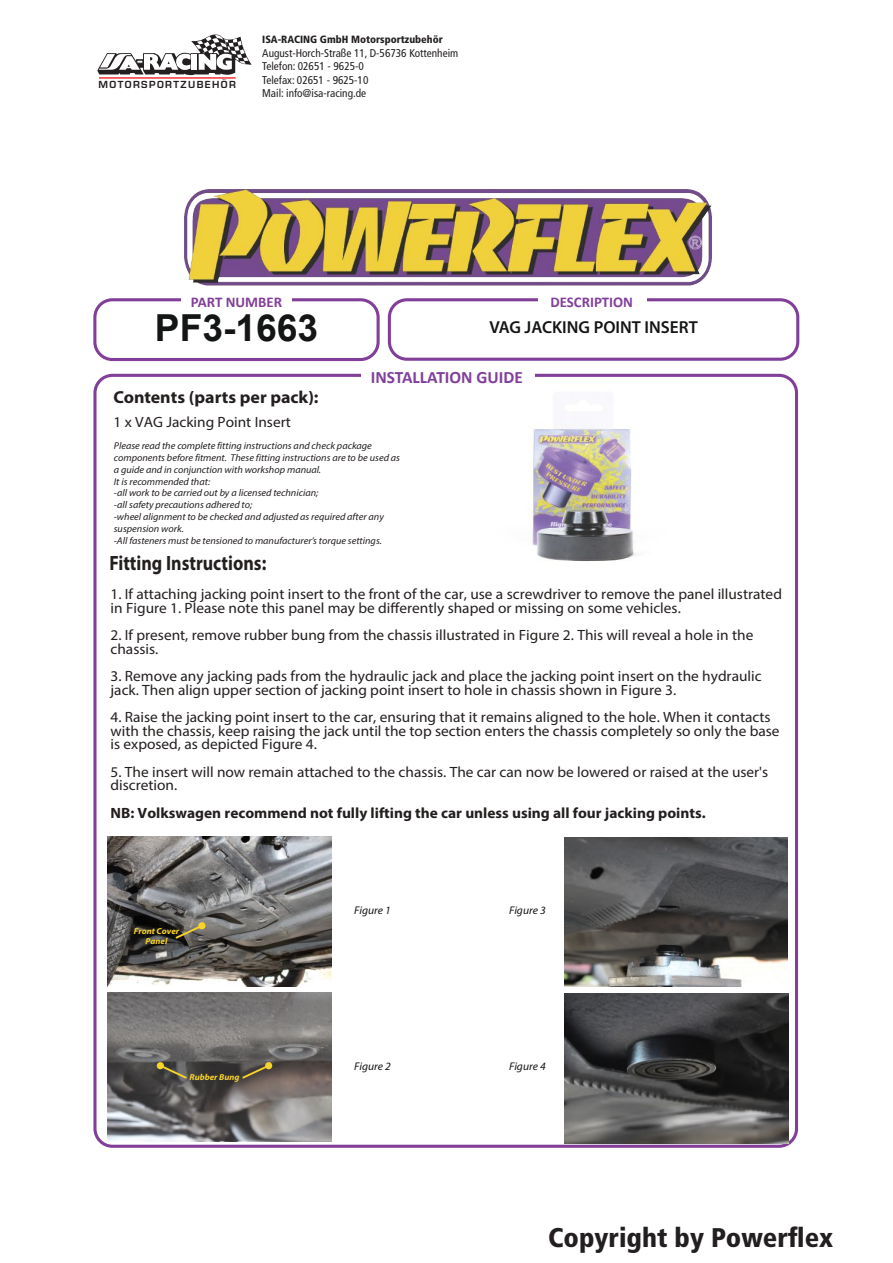
<style>
.page{position:relative;width:893px;height:1263px;background:#fff}
.page>*{position:absolute;margin:0;border:0;box-sizing:border-box;transform-origin:0 0}
.t1{font:700 37.2px "Arial";color:#141515}
.t2{font:900 condensed 27px "Frutiger";color:#231f20}
.t3{font:700 20.7px "Myriad Pro";color:#241f1f;scale:.86 1}
.t4{font:700 17.4px "Myriad Pro";color:#241f1f}
.t5{font:600 17.4px "Myriad Pro";color:#141515}
.t6{font:700 17.4px "Calibri";color:#823f99}
.t7{font:14.85px/13.6px "Myriad Pro";color:#241f1f}
.t8{font:700 14.85px "Myriad Pro";color:#241f1f}
.t9{font:700 14.85px "Calibri";color:#823f99}
.t10{font:condensed 11.25px/13.5px "Frutiger";color:#231f20}
.t11{font:italic 11.1px "Myriad Pro";color:#141515}
.t12{font:900 condensed 10.5px "Frutiger";color:#231f20}
.t13{font:italic 9.9px/11.9px "Myriad Pro";color:#241f1f}
.t14{font:600 9.45px "Eurostile";letter-spacing:.15em;color:#231f20}
.t15{font:italic 700 8.7px/9.9px "Myriad Pro";color:#f7d428;text-align:center}
</style>
<div class="page">
<img style="left:527px;top:423px;width:110px;height:138px">
<div style="left:388px;top:298px;width:411px;height:63px;border:3px solid #823f99;border-radius:18px"></div>
<div style="left:93px;top:298px;width:287px;height:63px;border:3px solid #823f99;border-radius:18px"></div>
<img style="left:185px;top:189px;width:527px;height:97px">
<div style="left:181px;top:296px;width:111px;height:7px;background:#fff"></div>
<div style="left:538px;top:296px;width:109px;height:7px;background:#fff"></div>
<img style="left:565px;top:994px;width:223px;height:149px">
<img style="left:108px;top:992px;width:223px;height:150px">
<svg style="left:241px;top:1063px;width:30px;height:17px"></svg>
<div style="left:265px;top:1062px;width:7px;height:7px;border:2px solid #f7d428;border-radius:50%"></div>
<svg style="left:158px;top:1063px;width:30px;height:17px"></svg>
<div style="left:157px;top:1062px;width:7px;height:7px;border:2px solid #f7d428;border-radius:50%"></div>
<img style="left:108px;top:837px;width:223px;height:149px">
<svg style="left:174px;top:923px;width:31px;height:17px"></svg>
<div style="left:198px;top:922px;width:7px;height:7px;border:2px solid #f7d428;border-radius:50%"></div>
<img style="left:564px;top:837px;width:224px;height:149px">
<hr style="left:99px;top:77px;width:137px;height:2px;background:#ee1d23">
<svg style="left:97px;top:34px;width:154px;height:41px"></svg>
<p class="t14" style="left:99px;top:79px;width:139px">MOTORSPORTZUBEHÖR</p>
<p class="t12" style="left:262px;top:33px;width:182px">ISA-RACING GmbH Motorsportzubehör</p>
<p class="t10" style="left:262px;top:46px;width:198px">August-Horch-Straße 11, D-56736 Kottenheim<br>Telefon: 02651 - 9625-0<br>Telefax: 02651 - 9625-10<br>Mail: info@isa-racing.de</p>
<p class="t9" style="left:191px;top:292px;width:93px">PART NUMBER</p>
<p class="t9" style="left:550px;top:292px;width:84px">DESCRIPTION</p>
<h1 class="t1" style="left:155px;top:302px;width:164px">PF3-1663</h1>
<p class="t5" style="left:489px;top:316px;width:210px">VAG JACKING POINT INSERT</p>
<p class="t4" style="left:113px;top:385px;width:207px">Contents (parts per pack):</p>
<p class="t7" style="left:113px;top:415px;width:179px">1 x VAG Jacking Point Insert</p>
<p class="t6" style="left:371px;top:364px;width:154px">INSTALLATION GUIDE</p>
<p class="t13" style="left:114px;top:439px;width:288px">Please read the complete fitting instructions and check package components before fitment. These fitting instructions are to be used as a guide and in conjunction with workshop manual.<br>It is recommended that:<br>-all work to be carried out by a licensed technician;<br>-all safety precautions adhered to;<br>-wheel alignment to be checked and adjusted as required after any suspension work.<br>-All fasteners must be tensioned to manufacturer’s torque settings.</p>
<h3 class="t3" style="left:109px;top:549px;width:184px">Fitting Instructions:</h3>
<p class="t7" style="left:111px;top:587px;width:673px">1. If attaching jacking point insert to the front of the car, use a screwdriver to remove the panel illustrated in Figure 1. Please note this panel may be differently shaped or missing on some vehicles.</p>
<p class="t7" style="left:111px;top:628px;width:644px">2. If present, remove rubber bung from the chassis illustrated in Figure 2. This will reveal a hole in the chassis.</p>
<p class="t7" style="left:111px;top:669px;width:653px">3. Remove any jacking pads from the hydraulic jack and place the jacking point insert on the hydraulic jack. Then align upper section of jacking point insert to hole in chassis shown in Figure 3.</p>
<p class="t7" style="left:111px;top:710px;width:671px">4. Raise the jacking point insert to the car, ensuring that it remains aligned to the hole. When it contacts with the chassis, keep raising the jack until the top section enters the chassis completely so only the base is exposed, as depicted Figure 4.</p>
<p class="t7" style="left:111px;top:764px;width:659px">5. The insert will now remain attached to the chassis. The car can now be lowered or raised at the user's discretion.</p>
<p class="t8" style="left:111px;top:803px;width:597px">NB: Volkswagen recommend not fully lifting the car unless using all four jacking points.</p>
<p class="t15" style="left:134px;top:926px;width:47px">Front Cover<br>Panel</p>
<p class="t15" style="left:190px;top:1071px;width:52px">Rubber Bung</p>
<p class="t11" style="left:354px;top:903px;width:38px">Figure 1</p>
<p class="t11" style="left:509px;top:903px;width:38px">Figure 3</p>
<p class="t11" style="left:354px;top:1059px;width:38px">Figure 2</p>
<p class="t11" style="left:509px;top:1059px;width:38px">Figure 4</p>
<h2 class="t2" style="left:548px;top:1221px;width:287px">Copyright by Powerflex</h2>
</div>
